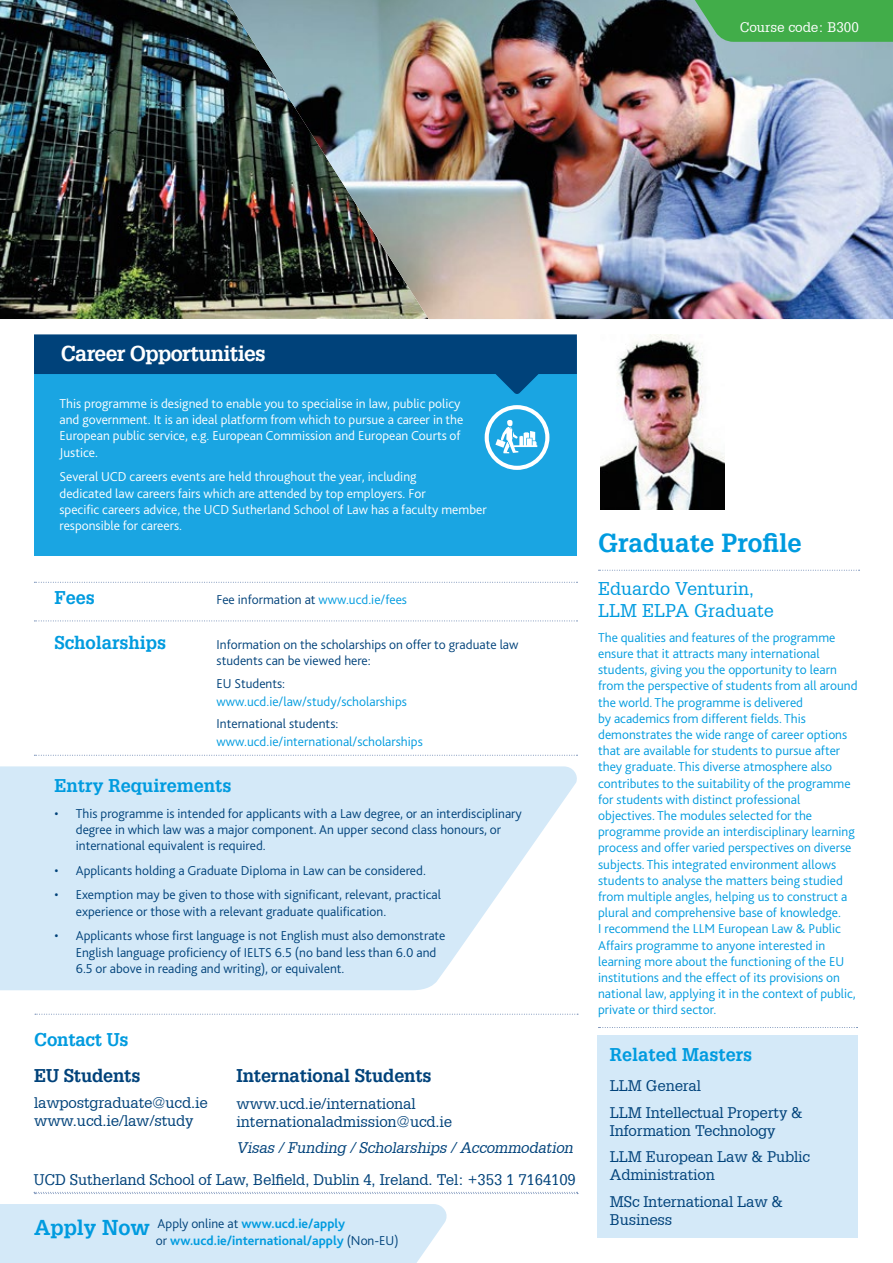
<style>
.page{position:relative;width:893px;height:1263px;background:#fff}
.page>*{position:absolute;margin:0;border:0;box-sizing:border-box;transform-origin:0 0}
.t1{font:700 25.5px "Glypha LT";color:#009bdf}
.t2{font:700 21px "Glypha LT";letter-spacing:-.03em;color:#fff}
.t3{font:700 21px "Glypha LT";color:#009bdf}
.t4{font:700 18px "Glypha LT";color:#009bdf}
.t5{font:18px/21.6px "Glypha LT";color:#009bdf}
.t6{font:700 18px "Glypha LT";letter-spacing:-.01em;color:#00427a}
.t7{font:15px/26.5px "Glypha LT";letter-spacing:-.01em;color:#00427a}
.t8{font:italic 15px "Glypha LT";letter-spacing:-.01em;color:#00427a}
.t9{font:300 13.5px/16.2px "Bliss 2";color:#009bdf}
.t10{font:300 13.5px/16.2px "Bliss 2";color:#00427a}
.t11{font:300 13.5px/16.2px "Bliss 2";color:#fff}
.t12{font:700 13.5px/16.2px "Bliss 2";color:#009bdf}
.t13{font:13.5px "Glypha LT";color:#fff}
.s1{color:#009bdf}
.s2{font-weight:300;color:#00427a}
</style>
<div class="page">
<div style="left:597px;top:1035px;width:261px;height:202px;background:#d4e9f8"></div>
<svg style="left:0;top:766px;width:577px;height:224px;background:#d9ebf8"></svg>
<img style="left:0;top:0;width:216px;height:319px">
<img style="left:227px;top:0;width:666px;height:319px">
<svg style="left:686px;top:0;width:207px;height:42px;background:#42a34c"></svg>
<svg style="left:598px;top:570px;width:262px;height:1px"></svg>
<div style="left:34px;top:340px;width:543px;height:215px;background:#1aa5e2"></div>
<svg style="left:34px;top:334px;width:543px;height:60px"></svg>
<svg style="left:485px;top:405px;width:64px;height:65px"></svg>
<svg style="left:34px;top:582px;width:543px;height:1px"></svg>
<svg style="left:34px;top:755px;width:543px;height:1px"></svg>
<svg style="left:598px;top:1027px;width:259px;height:1px"></svg>
<img style="left:600px;top:334px;width:125px;height:176px">
<svg style="left:34px;top:620px;width:543px;height:1px"></svg>
<svg style="left:34px;top:1192px;width:544px;height:2px"></svg>
<div style="left:0;top:1204px;width:447px;height:59px;background:#d4e9f8"></div>
<svg style="left:35px;top:1014px;width:543px;height:1px"></svg>
<p class="t13" style="left:740px;top:19px;width:121px">Course code: B300</p>
<h2 class="t2" style="left:61px;top:341px;width:206px">Career Opportunities</h2>
<p class="t11" style="left:60px;top:395px;width:405px">This programme is designed to enable you to specialise in law, public policy and government. It is an ideal platform from which to pursue a career in the European public service, e.g. European Commission and European Courts of Justice.</p>
<p class="t11" style="left:60px;top:468px;width:429px">Several UCD careers events are held throughout the year, including<br>dedicated law careers fairs which are attended by top employers. For<br>specific careers advice, the UCD Sutherland School of Law has a faculty member responsible for careers.</p>
<h3 class="t4" style="left:55px;top:587px;width:42px">Fees</h3>
<p class="t10" style="left:217px;top:591px;width:192px">Fee information at <span class="s1">www.ucd.ie/fees</span></p>
<h3 class="t4" style="left:55px;top:632px;width:113px">Scholarships</h3>
<p class="t10" style="left:217px;top:636px;width:303px">Information on the scholarships on offer to graduate law students can be viewed here:</p>
<p class="t10" style="left:217px;top:675px;width:70px">EU Students:</p>
<p class="t9" style="left:217px;top:693px;width:192px">www.ucd.ie/law/study/scholarships</p>
<p class="t10" style="left:217px;top:715px;width:123px">International students:</p>
<p class="t9" style="left:217px;top:733px;width:208px">www.ucd.ie/international/scholarships</p>
<h3 class="t4" style="left:55px;top:775px;width:178px">Entry Requirements</h3>
<p class="t10" style="left:76px;top:805px;width:448px;text-indent:-21px">• This programme is intended for applicants with a Law degree, or an interdisciplinary degree in which law was a major component. An upper second class honours, or international equivalent is required.</p>
<p class="t10" style="left:55px;top:862px;width:373px">• Applicants holding a Graduate Diploma in Law can be considered.</p>
<p class="t10" style="left:76px;top:886px;width:367px;text-indent:-21px">• Exemption may be given to those with significant, relevant, practical experience or those with a relevant graduate qualification.</p>
<p class="t10" style="left:76px;top:927px;width:371px;text-indent:-21px">• Applicants whose first language is not English must also demonstrate<br>English language proficiency of IELTS 6.5 (no band less than 6.0 and<br>6.5 or above in reading and writing), or equivalent.</p>
<h3 class="t4" style="left:34px;top:1028px;width:96px">Contact Us</h3>
<h3 class="t6" style="left:34px;top:1064px;width:108px">EU Students</h3>
<p class="t7" style="left:34px;top:1094px;width:175px;line-height:18px">lawpostgraduate@ucd.ie www.ucd.ie/law/study</p>
<h3 class="t6" style="left:237px;top:1065px;width:196px">International Students</h3>
<p class="t7" style="left:237px;top:1094px;width:217px;line-height:18px">www.ucd.ie/international internationaladmission@ucd.ie</p>
<p class="t8" style="left:237px;top:1139px;width:338px">Visas / Funding / Scholarships / Accommodation</p>
<p class="t7" style="left:34px;top:1166px;width:544px">UCD Sutherland School of Law, Belfield, Dublin 4, Ireland. Tel: +353 1 7164109</p>
<p class="t12" style="left:156px;top:1215px;width:244px"><span class="s2">Apply online at</span> www.ucd.ie/apply<br><span class="s2">or</span> ww.ucd.ie/international/apply <span class="s2">(Non-EU)</span></p>
<h2 class="t3" style="left:34px;top:1214px;width:117px">Apply Now</h2>
<h1 class="t1" style="left:598px;top:527px;width:205px">Graduate Profile</h1>
<h3 class="t5" style="left:598px;top:578px;width:177px">Eduardo Venturin,<br>LLM ELPA Graduate</h3>
<p class="t9" style="left:598px;top:629px;width:261px">The qualities and features of the programme ensure that it attracts many international students, giving you the opportunity to learn from the perspective of students from all around the world. The programme is delivered<br>by academics from different fields. This demonstrates the wide range of career options that are available for students to pursue after they graduate. This diverse atmosphere also contributes to the suitability of the programme for students with distinct professional objectives. The modules selected for the programme provide an interdisciplinary learning process and offer varied perspectives on diverse subjects. This integrated environment allows students to analyse the matters being studied from multiple angles, helping us to construct a plural and comprehensive base of knowledge.<br>I recommend the LLM European Law &amp; Public Affairs programme to anyone interested in learning more about the functioning of the EU institutions and the effect of its provisions on national law, applying it in the context of public, private or third sector.</p>
<h3 class="t4" style="left:610px;top:1043px;width:144px">Related Masters</h3>
<p class="t7" style="left:610px;top:1072px;width:195px">LLM General<br>LLM Intellectual Property &amp;</p>
<p class="t7" style="left:610px;top:1117px;width:202px">Information Technology<br>LLM European Law &amp; Public</p>
<p class="t7" style="left:610px;top:1161px;width:175px">Administration<br>MSc International Law &amp;</p>
<p class="t7" style="left:610px;top:1206px;width:64px">Business</p>
</div>
